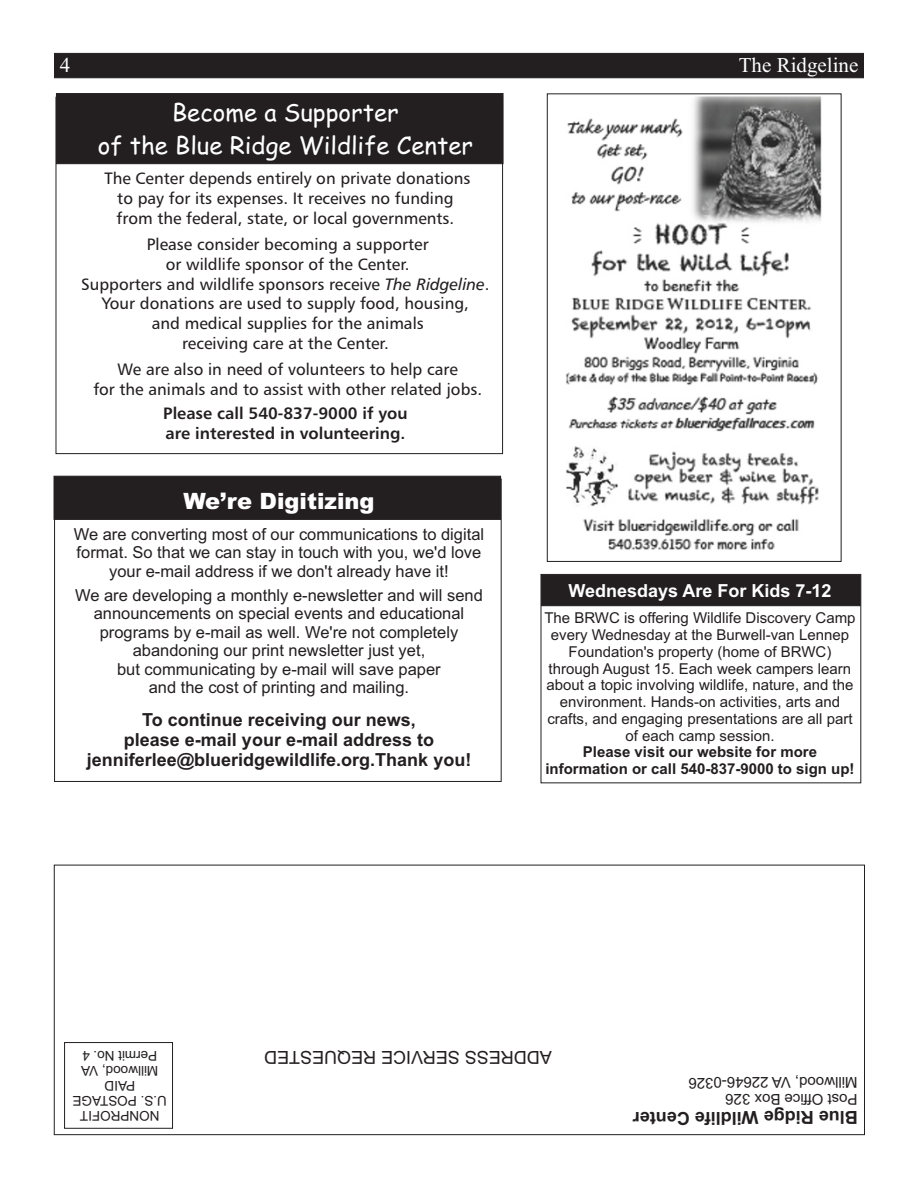
<style>
.page{position:relative;width:918px;height:1188px;background:#fff}
.page>*{position:absolute;margin:0;border:0;box-sizing:border-box;transform-origin:0 0}
.t1{font:24px/33.5px "Comic Sans MS";color:#fff;text-align:center}
.t2{font:900 22.5px "Arial";color:#fff}
.t3{font:21px "Times New Roman";color:#fff}
.t4{font:700 18px/20.1px "Arial";color:#231f20;text-align:center}
.t5{font:700 18px "Arial";color:#fff}
.t6{font:18px "Arial";color:#231f20}
.t7{font:16.5px/20px "Humanist 777 BT Roman B";color:#231f20;text-align:center}
.t8{font:16.5px/18.5px "Arial";color:#231f20;text-align:center}
.t9{font:16.5px/20.1px "Humanist 777 BT Bold B";color:#231f20}
.t10{font:15px/16.8px "Arial";color:#231f20}
.t11{font:700 15px/16.8px "Arial";color:#231f20;text-align:center}
.t12{font:13.5px/15.1px "Arial";color:#231f20;text-align:center}
.s1{font-family:"Humanist 777 BT Italic B"}
</style>
<div class="page">
<img style="left:545px;top:93px;width:299px;height:481px">
<div style="left:543px;top:576px;width:316px;height:30px;background:#231f20"></div>
<svg style="left:53px;top:475px;width:448px;height:45px;background:#272324"></svg>
<svg style="left:54px;top:53px;width:810px;height:26px;background:#292627"></svg>
<div style="left:547px;top:93px;width:295px;height:469px;border:1px solid #231f20"></div>
<div style="left:56px;top:93px;width:448px;height:71px;background:#231f20"></div>
<div style="left:54px;top:479px;width:448px;height:303px;border:1px solid #231f20"></div>
<div style="left:541px;top:574px;width:320px;height:209px;border:1px solid #231f20"></div>
<div style="left:64px;top:1042px;width:109px;height:87px;border:1px solid #231f20"></div>
<p class="t3" style="left:60px;top:58px;width:12px">4</p>
<p class="t3" style="left:739px;top:58px;width:121px">The Ridgeline</p>
<h1 class="t1" style="left:98px;top:98px;width:377px">Become a Supporter<br>of the Blue Ridge Wildlife Center</h1>
<p class="t7" style="left:104px;top:170px;width:368px">The Center depends entirely on private donations to pay for its expenses. It receives no funding from the federal, state, or local governments.</p>
<p class="t7" style="left:81px;top:235px;width:410px">Please consider becoming a supporter<br>or wildlife sponsor of the Center.<br>Supporters and wildlife sponsors receive <span class="s1">The Ridgeline</span>.<br>Your donations are used to supply food, housing,<br>and medical supplies for the animals<br>receiving care at the Center.</p>
<p class="t7" style="left:93px;top:361px;width:390px">We are also in need of volunteers to help care<br>for the animals and to assist with other related jobs.</p>
<p class="t9" style="left:163px;top:405px;width:246px">Please call 540-837-9000 if you are interested in volunteering.</p>
<h2 class="t2" style="left:183px;top:493px;width:193px">We’re Digitizing</h2>
<p class="t8" style="left:74px;top:527px;width:412px">We are converting most of our communications to digital format. So that we can stay in touch with you, we'd love your e-mail address if we don't already have it!</p>
<p class="t8" style="left:75px;top:587px;width:409px">We are developing a monthly e-newsletter and will send announcements on special events and educational programs by e-mail as well. We're not completely abandoning our print newsletter just yet,<br>but communicating by e-mail will save paper<br>and the cost of printing and mailing.</p>
<p class="t4" style="left:87px;top:711px;width:386px">To continue receiving our news,<br>please e-mail your e-mail address to jenniferlee@blueridgewildlife.org.Thank you!</p>
<p class="t5" style="left:568px;top:584px;width:265px">Wednesdays Are For Kids 7-12</p>
<p class="t10" style="left:544px;top:611px;width:313px;text-align:center">The BRWC is offering Wildlife Discovery Camp every Wednesday at the Burwell-van Lennep Foundation's property (home of BRWC) through August 15. Each week campers learn about a topic involving wildlife, nature, and the environment. Hands-on activities, arts and crafts, and engaging presentations are all part of each camp session.</p>
<p class="t11" style="left:545px;top:745px;width:311px">Please visit our website for more information or call 540-837-9000 to sign up!</p>
<p class="t12" style="left:167px;top:1122px;width:96px;rotate:-180deg">NONPROFIT<br>U.S. POSTAGE<br>PAID<br>Millwood, VA<br>Permit No. 4</p>
<p class="t6" style="left:552px;top:1064px;width:289px;rotate:-180deg">ADDRESS SERVICE REQUESTED</p>
<p class="t10" style="left:858px;top:1106px;width:171px;rotate:180deg">Post Office Box 326<br>Millwood, VA 22646-0326</p>
<p class="t4" style="left:858px;top:1126px;width:226px;rotate:180deg">Blue Ridge Wildlife Center</p>
</div>
